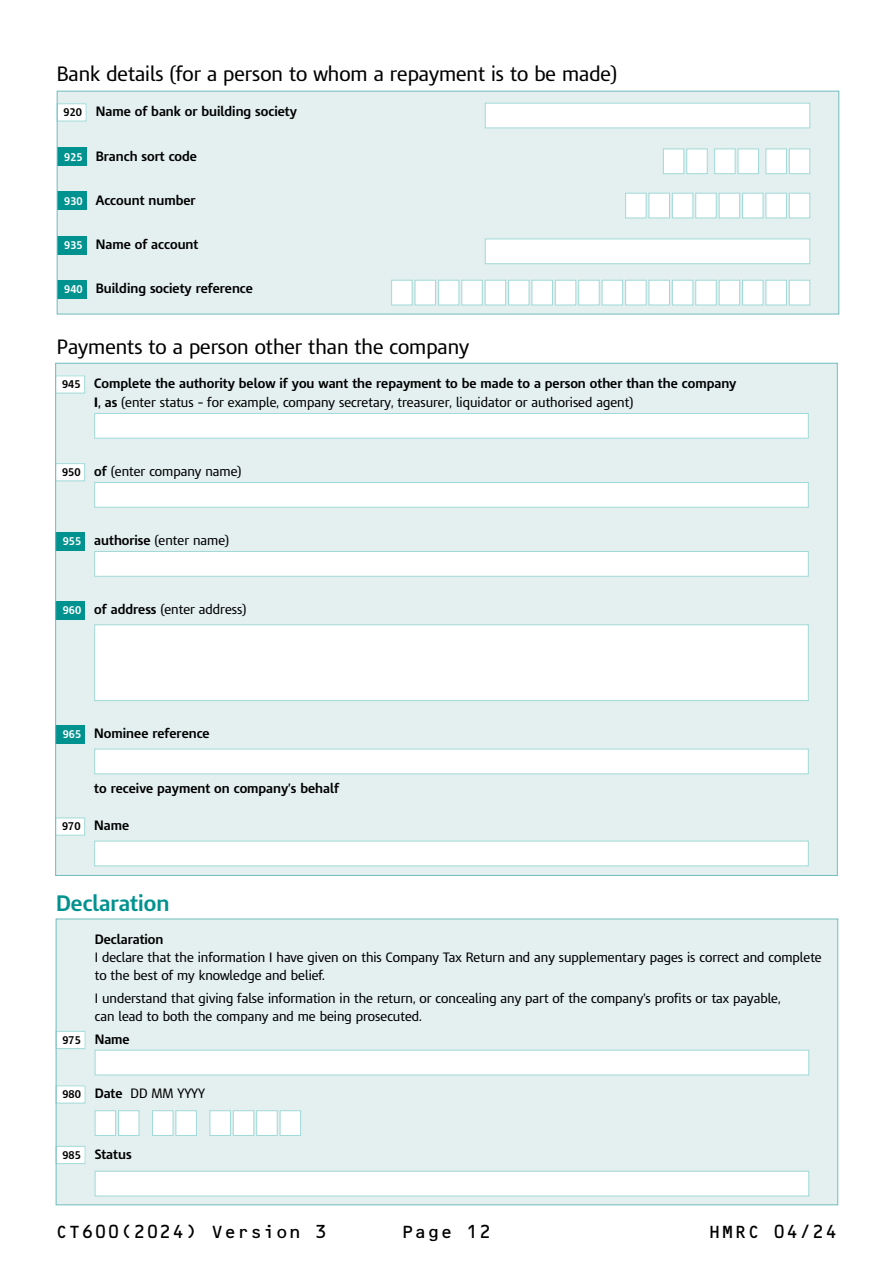
<style>
.page{position:relative;width:893px;height:1263px;background:#fff}
.page>*{position:absolute;margin:0;border:0;box-sizing:border-box;transform-origin:0 0}
.T07_A4_Heading_A__no{font:700 21px "HMRC Modena";color:#00928f}
.T08_A4_Heading_B{font:19.5px "HMRC Modena";color:#000}
.t1{font:18px "OCRB";color:#000}
.t2{font:700 12.75px/18.8px "HMRC Modena";color:#000}
.T38_Regular_question{font:12.75px/18px "IR Modena";color:#000}
.t3{font:12.75px "HMRC Modena";color:#000}
.t4{font:700 10.5px "HMRC Modena";color:#000}
.t5{font:700 10.5px "HMRC Modena";color:#fff}
.s1{font-weight:800}
.s2{font-weight:400}
.s3{font-weight:700}
.s4{font-family:"HMRC Modena";font-weight:700}
</style>
<div class="page">
<div style="left:57px;top:91px;width:782px;height:223px;background:#e3f0ef"></div>
<div style="left:57px;top:104px;width:29px;height:17px;background:#fff"></div>
<div style="left:57px;top:103px;width:30px;height:18px;border:1px solid #a1dad8"></div>
<div style="left:485px;top:103px;width:325px;height:25px;background:#fff;border:1px solid #a1dad8"></div>
<div style="left:57px;top:148px;width:30px;height:18px;background:#00928f"></div>
<div style="left:663px;top:149px;width:21px;height:25px;background:#fff;border:1px solid #a1dad8"></div>
<div style="left:686px;top:149px;width:22px;height:25px;background:#fff;border:1px solid #a1dad8"></div>
<div style="left:714px;top:149px;width:21px;height:25px;background:#fff;border:1px solid #a1dad8"></div>
<div style="left:738px;top:149px;width:21px;height:25px;background:#fff;border:1px solid #a1dad8"></div>
<div style="left:765px;top:149px;width:22px;height:25px;background:#fff;border:1px solid #a1dad8"></div>
<div style="left:789px;top:149px;width:21px;height:25px;background:#fff;border:1px solid #a1dad8"></div>
<div style="left:57px;top:192px;width:30px;height:18px;background:#00928f"></div>
<div style="left:625px;top:193px;width:21px;height:25px;background:#fff;border:1px solid #a1dad8"></div>
<div style="left:649px;top:193px;width:21px;height:25px;background:#fff;border:1px solid #a1dad8"></div>
<div style="left:672px;top:193px;width:21px;height:25px;background:#fff;border:1px solid #a1dad8"></div>
<div style="left:695px;top:193px;width:22px;height:25px;background:#fff;border:1px solid #a1dad8"></div>
<div style="left:719px;top:193px;width:21px;height:25px;background:#fff;border:1px solid #a1dad8"></div>
<div style="left:742px;top:193px;width:21px;height:25px;background:#fff;border:1px solid #a1dad8"></div>
<div style="left:765px;top:193px;width:22px;height:25px;background:#fff;border:1px solid #a1dad8"></div>
<div style="left:789px;top:193px;width:21px;height:25px;background:#fff;border:1px solid #a1dad8"></div>
<div style="left:57px;top:236px;width:30px;height:18px;background:#00928f"></div>
<div style="left:485px;top:239px;width:325px;height:25px;background:#fff;border:1px solid #a1dad8"></div>
<div style="left:57px;top:280px;width:30px;height:18px;background:#00928f"></div>
<div style="left:391px;top:280px;width:21px;height:25px;background:#fff;border:1px solid #a1dad8"></div>
<div style="left:415px;top:280px;width:21px;height:25px;background:#fff;border:1px solid #a1dad8"></div>
<div style="left:438px;top:280px;width:21px;height:25px;background:#fff;border:1px solid #a1dad8"></div>
<div style="left:461px;top:280px;width:22px;height:25px;background:#fff;border:1px solid #a1dad8"></div>
<div style="left:485px;top:280px;width:21px;height:25px;background:#fff;border:1px solid #a1dad8"></div>
<div style="left:508px;top:280px;width:21px;height:25px;background:#fff;border:1px solid #a1dad8"></div>
<div style="left:532px;top:280px;width:21px;height:25px;background:#fff;border:1px solid #a1dad8"></div>
<div style="left:555px;top:280px;width:21px;height:25px;background:#fff;border:1px solid #a1dad8"></div>
<div style="left:578px;top:280px;width:22px;height:25px;background:#fff;border:1px solid #a1dad8"></div>
<div style="left:602px;top:280px;width:21px;height:25px;background:#fff;border:1px solid #a1dad8"></div>
<div style="left:625px;top:280px;width:21px;height:25px;background:#fff;border:1px solid #a1dad8"></div>
<div style="left:649px;top:280px;width:21px;height:25px;background:#fff;border:1px solid #a1dad8"></div>
<div style="left:672px;top:280px;width:21px;height:25px;background:#fff;border:1px solid #a1dad8"></div>
<div style="left:695px;top:280px;width:22px;height:25px;background:#fff;border:1px solid #a1dad8"></div>
<div style="left:719px;top:280px;width:21px;height:25px;background:#fff;border:1px solid #a1dad8"></div>
<div style="left:742px;top:280px;width:21px;height:25px;background:#fff;border:1px solid #a1dad8"></div>
<div style="left:765px;top:280px;width:22px;height:25px;background:#fff;border:1px solid #a1dad8"></div>
<div style="left:789px;top:280px;width:21px;height:25px;background:#fff;border:1px solid #a1dad8"></div>
<div style="left:57px;top:91px;width:782px;height:223px;border:1px solid #70bdbe"></div>
<div style="left:56px;top:363px;width:781px;height:512px;background:#e3f0ef"></div>
<div style="left:56px;top:376px;width:29px;height:17px;background:#fff"></div>
<div style="left:55px;top:375px;width:30px;height:18px;border:1px solid #a1dad8"></div>
<div style="left:94px;top:413px;width:715px;height:26px;background:#fff;border:1px solid #a1dad8"></div>
<div style="left:56px;top:464px;width:29px;height:17px;background:#fff"></div>
<div style="left:55px;top:463px;width:30px;height:18px;border:1px solid #a1dad8"></div>
<div style="left:94px;top:482px;width:715px;height:26px;background:#fff;border:1px solid #a1dad8"></div>
<div style="left:55px;top:532px;width:30px;height:18px;background:#00928f"></div>
<div style="left:94px;top:551px;width:715px;height:26px;background:#fff;border:1px solid #a1dad8"></div>
<div style="left:55px;top:601px;width:30px;height:18px;background:#00928f"></div>
<div style="left:94px;top:624px;width:715px;height:77px;background:#fff;border:1px solid #a1dad8"></div>
<div style="left:55px;top:725px;width:30px;height:18px;background:#00928f"></div>
<div style="left:94px;top:749px;width:715px;height:25px;background:#fff;border:1px solid #a1dad8"></div>
<div style="left:56px;top:818px;width:29px;height:17px;background:#fff"></div>
<div style="left:55px;top:817px;width:30px;height:18px;border:1px solid #a1dad8"></div>
<div style="left:94px;top:841px;width:715px;height:25px;background:#fff;border:1px solid #a1dad8"></div>
<div style="left:56px;top:919px;width:782px;height:286px;background:#e3f0ef"></div>
<div style="left:56px;top:1031px;width:29px;height:17px;background:#fff"></div>
<div style="left:56px;top:1031px;width:29px;height:18px;border:1px solid #a1dad8"></div>
<div style="left:95px;top:1050px;width:714px;height:25px;background:#fff;border:1px solid #a1dad8"></div>
<div style="left:56px;top:1086px;width:29px;height:17px;background:#fff"></div>
<div style="left:56px;top:1085px;width:29px;height:18px;border:1px solid #a1dad8"></div>
<div style="left:95px;top:1110px;width:21px;height:26px;background:#fff;border:1px solid #a1dad8"></div>
<div style="left:118px;top:1110px;width:21px;height:26px;background:#fff;border:1px solid #a1dad8"></div>
<div style="left:152px;top:1110px;width:21px;height:26px;background:#fff;border:1px solid #a1dad8"></div>
<div style="left:176px;top:1110px;width:21px;height:26px;background:#fff;border:1px solid #a1dad8"></div>
<div style="left:210px;top:1110px;width:21px;height:26px;background:#fff;border:1px solid #a1dad8"></div>
<div style="left:233px;top:1110px;width:21px;height:26px;background:#fff;border:1px solid #a1dad8"></div>
<div style="left:256px;top:1110px;width:22px;height:26px;background:#fff;border:1px solid #a1dad8"></div>
<div style="left:280px;top:1110px;width:21px;height:26px;background:#fff;border:1px solid #a1dad8"></div>
<div style="left:56px;top:1146px;width:29px;height:17px;background:#fff"></div>
<div style="left:56px;top:1146px;width:29px;height:18px;border:1px solid #a1dad8"></div>
<div style="left:95px;top:1171px;width:714px;height:25px;background:#fff;border:1px solid #a1dad8"></div>
<h3 class="T08_A4_Heading_B" style="left:57px;top:63px;width:562px">Bank details (for a person to whom a repayment is to be made)</h3>
<p class="t4" style="left:64px;top:106px;width:20px">920</p>
<p class="t2" style="left:96px;top:102px;width:203px">Name of bank or building society</p>
<p class="t5" style="left:64px;top:150px;width:20px">925</p>
<p class="t2" style="left:96px;top:146px;width:103px">Branch sort code</p>
<p class="t5" style="left:64px;top:195px;width:20px">930</p>
<p class="t2" style="left:96px;top:191px;width:101px">Account number</p>
<p class="t5" style="left:64px;top:239px;width:20px">935</p>
<p class="t2" style="left:96px;top:235px;width:104px">Name of account</p>
<p class="t5" style="left:64px;top:283px;width:20px">940</p>
<p class="t2" style="left:96px;top:279px;width:159px">Building society reference</p>
<h3 class="T08_A4_Heading_B" style="left:57px;top:335px;width:414px">Payments to a person other than the company</h3>
<p class="t4" style="left:62px;top:378px;width:20px">945</p>
<p class="t2" style="left:94px;top:374px;width:644px">Complete the authority below if you want the repayment to be made to a person other than the company<br><span class="s1">I</span>, as <span class="s2">(enter status – for example, company secretary, treasurer, liquidator or authorised agent)</span></p>
<p class="t4" style="left:62px;top:466px;width:20px">950</p>
<p class="t3" style="left:94px;top:464px;width:149px"><span class="s3">of</span> (enter company name)</p>
<p class="t5" style="left:63px;top:535px;width:20px">955</p>
<p class="t3" style="left:94px;top:533px;width:136px"><span class="s3">authorise</span> (enter name)</p>
<p class="t5" style="left:63px;top:604px;width:20px">960</p>
<p class="t3" style="left:94px;top:602px;width:154px"><span class="s3">of address</span> (enter address)</p>
<p class="t5" style="left:63px;top:728px;width:20px">965</p>
<p class="t2" style="left:94px;top:724px;width:117px">Nominee reference</p>
<p class="t2" style="left:94px;top:779px;width:246px">to receive payment on company’s behalf</p>
<p class="t4" style="left:62px;top:820px;width:20px">970</p>
<p class="t2" style="left:94px;top:816px;width:36px">Name</p>
<h2 class="T07_A4_Heading_A__no" style="left:56px;top:891px;width:115px">Declaration</h2>
<p class="T38_Regular_question" style="left:95px;top:930px;width:728px"><span class="s4">Declaration<br></span>I declare that the information I have given on this Company Tax Return and any supplementary pages is correct and complete to the best of my knowledge and belief.</p>
<p class="T38_Regular_question" style="left:95px;top:989px;width:687px">I understand that giving false information in the return, or concealing any part of the company’s profits or tax payable, can lead to both the company and me being prosecuted.</p>
<p class="t4" style="left:62px;top:1033px;width:20px">975</p>
<p class="t2" style="left:95px;top:1030px;width:36px">Name</p>
<p class="t4" style="left:62px;top:1088px;width:20px">980</p>
<p class="t3" style="left:95px;top:1086px;width:112px"><span class="s3">Date</span> DD MM YYYY</p>
<p class="t4" style="left:62px;top:1148px;width:20px">985</p>
<p class="t2" style="left:95px;top:1145px;width:38px">Status</p>
<h3 class="t1" style="left:55px;top:1222px;width:274px">CT600(2024) Version 3</h3>
<h3 class="t1" style="left:401px;top:1222px;width:92px">Page 12</h3>
<h3 class="t1" style="left:708px;top:1222px;width:131px">HMRC 04/24</h3>
</div>
